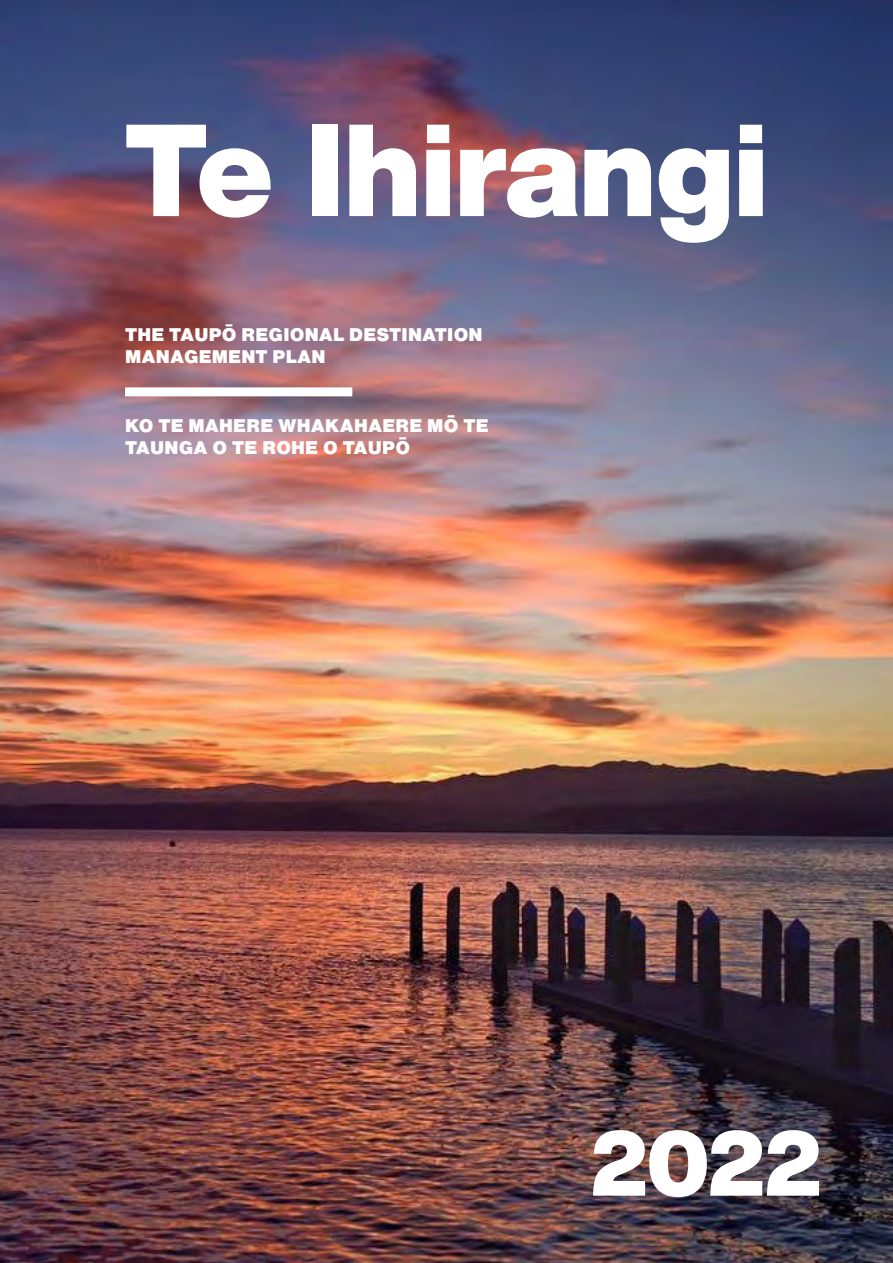
<style>
.page{position:relative;width:893px;height:1263px;background:#fff}
.page>*{position:absolute;margin:0;border:0;box-sizing:border-box;transform-origin:0 0}
.t1{font:900 128.4px "Helvetica Now Display";color:#fff}
.t2{font:900 90px "Helvetica Now Display";color:#fff}
.t3{font:900 18px/22.5px "Helvetica Now Text";letter-spacing:.01em;color:#fff}
</style>
<div class="page">
<img style="left:0;top:0;width:893px;height:1263px">
<div style="left:125px;top:387px;width:227px;height:9px;background:#fff"></div>
<h1 class="t1" style="left:125px;top:81px;width:644px">Te Ihirangi</h1>
<p class="t3" style="left:125px;top:323px;width:359px">THE TAUPŌ REGIONAL DESTINATION<br>MANAGEMENT PLAN</p>
<p class="t3" style="left:125px;top:414px;width:365px">KO TE MAHERE WHAKAHAERE MŌ TE<br>TAUNGA O TE ROHE O TAUPŌ</p>
<h2 class="t2" style="left:590px;top:1101px;width:233px">2022</h2>
</div>
